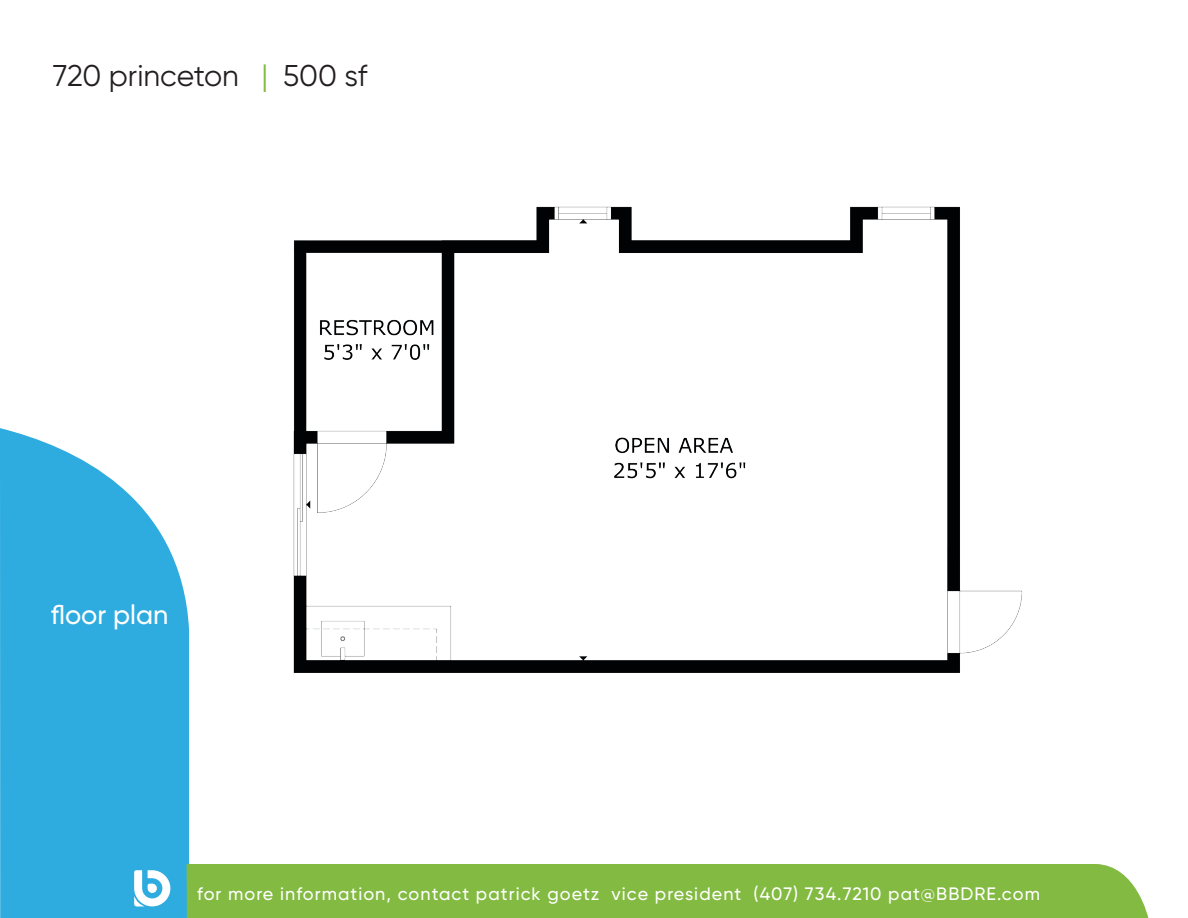
<style>
.page{position:relative;width:1188px;height:918px;background:#fff}
.page>*{position:absolute;margin:0;border:0;box-sizing:border-box;transform-origin:0 0}
.t1{font:30px "Gilroy";letter-spacing:-.005em;color:#231f20}
.t2{font:500 27px "Gilroy";color:#fff}
.t3{font:500 18px "Gilroy";letter-spacing:.06em;color:#fff}
.s1{color:#83ba41}
</style>
<div class="page">
<div style="left:0;top:428px;width:189px;height:436px;background:#2eabdf"></div>
<svg style="left:0;top:864px;width:1148px;height:54px;background:#78b85a"></svg>
<svg style="left:134px;top:870px;width:36px;height:37px"></svg>
<img style="left:99px;top:206px;width:923px;height:603px">
<p class="t1" style="left:53px;top:57px;width:316px">720 princeton <span class="s1">|</span> 500 sf</p>
<p class="t2" style="left:51px;top:598px;width:119px">floor plan</p>
<p class="t3" style="left:197px;top:883px;width:844px">for more information, contact patrick goetz vice president (407) 734.7210 pat@BBDRE.com</p>
</div>
